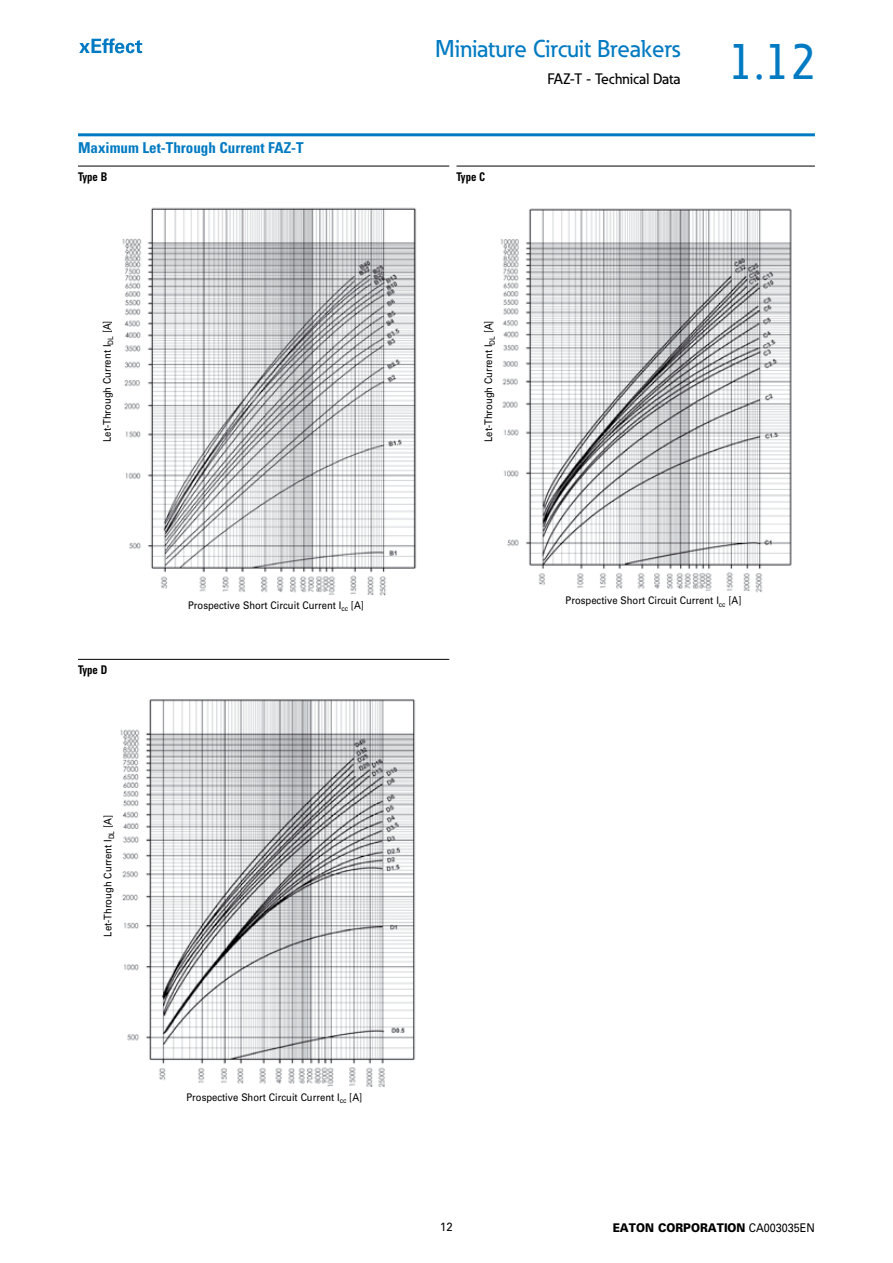
<style>
.page{position:relative;width:893px;height:1263px;background:#fff}
.page>*{position:absolute;margin:0;border:0;box-sizing:border-box;transform-origin:0 0}
.t1{font:500 51px "Eaton";color:#007ac2;scale:.94 1}
.t2{font:500 24px "Eaton";color:#007ac2}
.t3{font:700 condensed 15px "Univers";color:#007ac2}
.t4{font:500 15px "Eaton";color:#000}
.t5{font:900 12px "Univers";color:#000;scale:.9 1}
.t6{font:700 condensed 12px "Univers";color:#000;scale:.9 1}
.t7{font:12px "Univers";color:#000;scale:.94 1}
.t8{font:10.5px "Univers";color:#000;scale:.9 1}
.s1{font-weight:400}
</style>
<div class="page">
<svg style="left:79px;top:38px;width:63px;height:15px"></svg>
<hr style="left:78px;top:133px;width:737px;height:3px;background:#007ac2">
<img style="left:122px;top:207px;width:295px;height:389px">
<hr style="left:78px;top:166px;width:371px;height:1px;background:#000">
<img style="left:500px;top:208px;width:292px;height:385px">
<hr style="left:456px;top:166px;width:359px;height:1px;background:#000">
<img style="left:120px;top:699px;width:296px;height:389px">
<hr style="left:78px;top:659px;width:371px;height:1px;background:#000">
<div style="left:177px;top:595px;width:198px;height:19px;background:#fff"></div>
<div style="left:555px;top:591px;width:197px;height:19px;background:#fff"></div>
<div style="left:176px;top:1087px;width:197px;height:19px;background:#fff"></div>
<h2 class="t2" style="left:435px;top:34px;width:247px">Miniature Circuit Breakers</h2>
<h3 class="t4" style="left:547px;top:69px;width:134px">FAZ-T - Technical Data</h3>
<h3 class="t3" style="left:78px;top:139px;width:227px">Maximum Let-Through Current FAZ-T</h3>
<p class="t6" style="left:78px;top:169px;width:34px">Type B</p>
<p class="t6" style="left:456px;top:169px;width:33px">Type C</p>
<h1 class="t1" style="left:728px;top:30px;width:96px">1.12</h1>
<p class="t8" style="left:101px;top:442px;width:137px;rotate:-90deg">Let-Through Current I<sub>DL</sub> [A]</p>
<p class="t8" style="left:482px;top:442px;width:137px;rotate:-90deg">Let-Through Current I<sub>DL</sub> [A]</p>
<p class="t6" style="left:78px;top:663px;width:34px">Type D</p>
<p class="t8" style="left:102px;top:936px;width:137px;rotate:-90deg">Let-Through Current I<sub>DL</sub> [A]</p>
<p class="t8" style="left:188px;top:599px;width:197px">Prospective Short Circuit Current I<sub>cc</sub> [A]</p>
<p class="t8" style="left:186px;top:1090px;width:197px">Prospective Short Circuit Current I<sub>cc</sub> [A]</p>
<p class="t8" style="left:566px;top:594px;width:197px">Prospective Short Circuit Current I<sub>cc</sub> [A]</p>
<p class="t7" style="left:440px;top:1219px;width:15px">12</p>
<p class="t5" style="left:613px;top:1220px;width:226px">EATON CORPORATION <span class="s1">CA003035EN</span></p>
</div>
